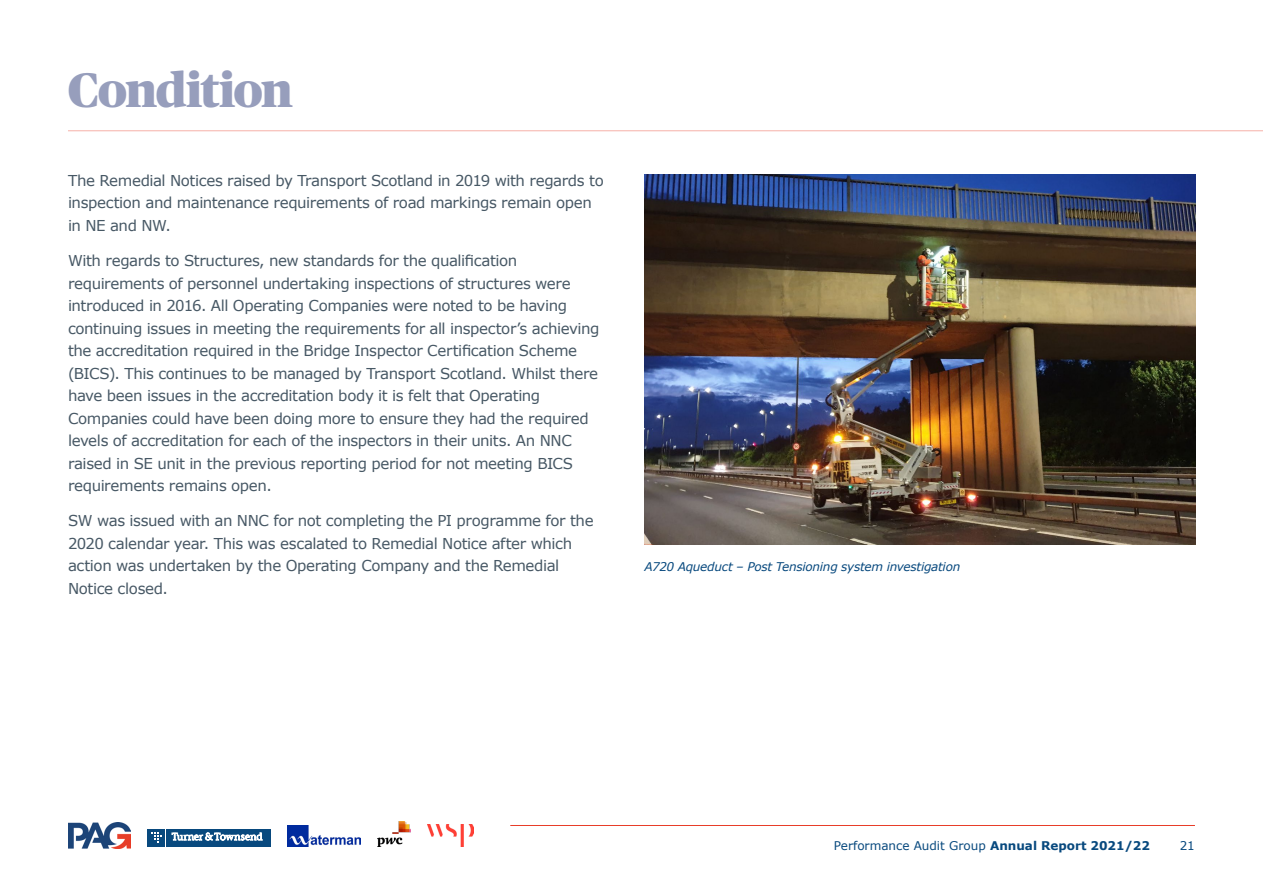
<style>
.page{position:relative;width:1263px;height:893px;background:#fff}
.page>*{position:absolute;margin:0;border:0;box-sizing:border-box;transform-origin:0 0}
.Body-Text2{font:900 48.3px "Publico Headline";letter-spacing:-.025em;color:#979ebc}
.Body-Text2-2{font:15px/22.5px "Verdana";letter-spacing:-.025em;color:#475865}
.Body-Text2-3{font:italic 12px "Verdana";letter-spacing:-.02em;color:#08497e}
.t1{font:12px "Verdana";color:#08497e}
.s1{font-weight:700}
</style>
<div class="page">
<hr style="left:510px;top:825px;width:685px;height:1px;background:#e83d29">
<img style="left:378px;top:821px;width:33px;height:25px">
<img style="left:288px;top:825px;width:73px;height:21px">
<div style="left:147px;top:829px;width:18px;height:17px;background:#08497e"></div>
<svg style="left:151px;top:832px;width:10px;height:11px"></svg>
<div style="left:166px;top:829px;width:104px;height:17px;background:#08497e"></div>
<svg style="left:172px;top:833px;width:90px;height:7px"></svg>
<img style="left:68px;top:822px;width:62px;height:27px">
<img style="left:428px;top:825px;width:45px;height:21px">
<img style="left:644px;top:174px;width:551px;height:370px">
<hr style="left:68px;top:130px;width:1195px;height:1px;background:#f6b1a9">
<p class="Body-Text2" style="left:68px;top:55px;width:226px">Condition</p>
<p class="Body-Text2-2" style="left:68px;top:169px;width:537px">The Remedial Notices raised by Transport Scotland in 2019 with regards to inspection and maintenance requirements of road markings remain open in NE and NW.</p>
<p class="Body-Text2-2" style="left:68px;top:249px;width:533px">With regards to Structures, new standards for the qualification requirements of personnel undertaking inspections of structures were introduced in 2016. All Operating Companies were noted to be having continuing issues in meeting the requirements for all inspector’s achieving the accreditation required in the Bridge Inspector Certification Scheme (BICS). This continues to be managed by Transport Scotland. Whilst there have been issues in the accreditation body it is felt that Operating Companies could have been doing more to ensure they had the required levels of accreditation for each of the inspectors in their units. An NNC raised in SE unit in the previous reporting period for not meeting BICS requirements remains open.</p>
<p class="Body-Text2-2" style="left:68px;top:509px;width:527px">SW was issued with an NNC for not completing the PI programme for the 2020 calendar year. This was escalated to Remedial Notice after which action was undertaken by the Operating Company and the Remedial Notice closed.</p>
<p class="Body-Text2-3" style="left:644px;top:559px;width:317px">A720 Aqueduct – Post Tensioning system investigation</p>
<p class="t1" style="left:834px;top:837px;width:318px">Performance Audit Group <span class="s1">Annual Report 2021/22</span></p>
<p class="t1" style="left:1180px;top:837px;width:17px">21</p>
</div>
